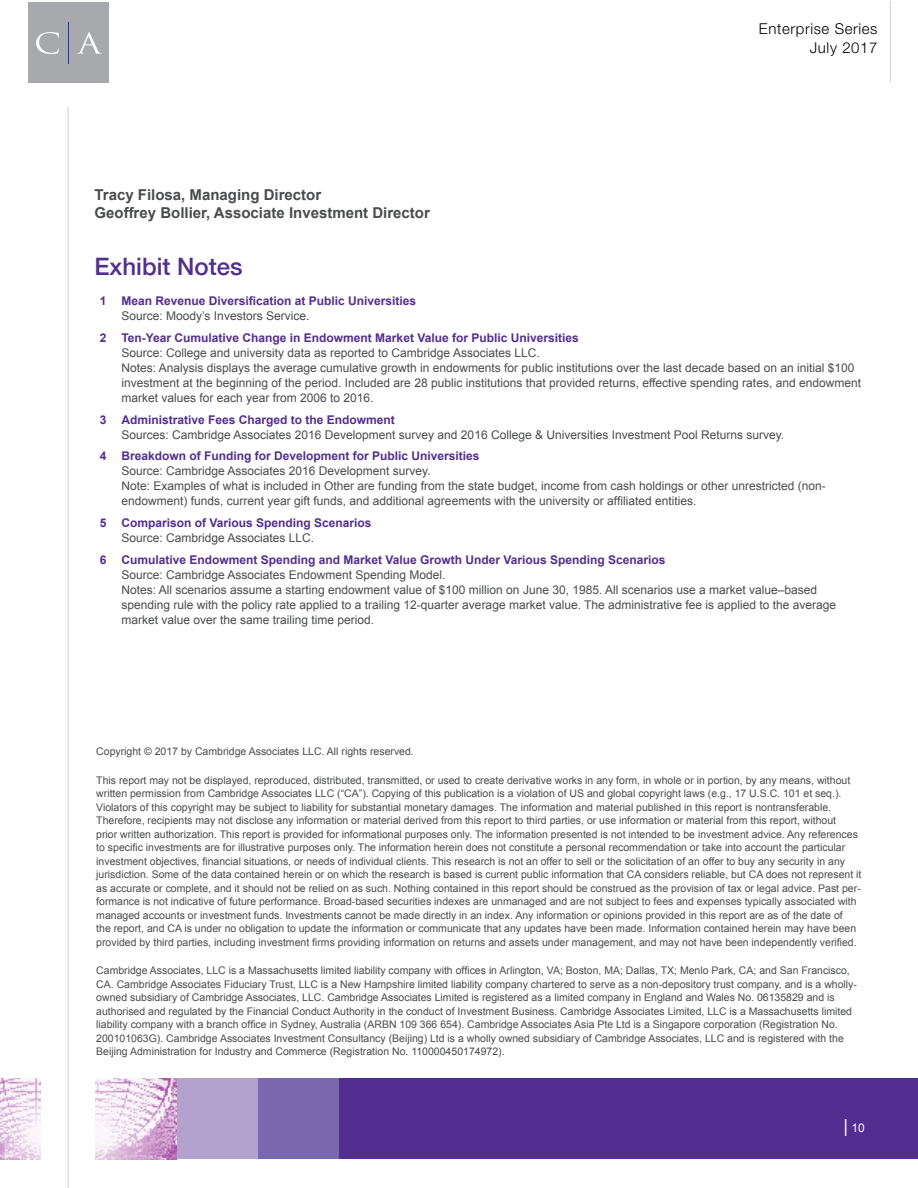
<style>
.page{position:relative;width:918px;height:1188px;background:#fff}
.page>*{position:absolute;margin:0;border:0;box-sizing:border-box;transform-origin:0 0}
.t1{font:500 24px "Helvetica Neue LT";color:#522e92}
.t2{font:700 15px/18px "Arial";color:#4a4b4c}
.t3{font:300 15px/19.5px "Helvetica Neue LT Std";letter-spacing:.04em;color:#000;text-align:right}
.t4{font:12px/15px "Arial";color:#4a4b4c}
.t5{font:700 12px "Arial";color:#522e92}
.t6{font:12px "Arial";color:#fff}
.t7{font:10.5px/13.5px "Arial";color:#4a4b4c}
.s1{font-size:18px}
</style>
<div class="page">
<img style="left:0;top:1078px;width:41px;height:81px">
<img style="left:96px;top:1078px;width:80px;height:81px">
<div style="left:177px;top:1078px;width:81px;height:81px;background:#b3a2ce"></div>
<hr style="left:68px;top:107px;width:1px;height:1081px;background:#dfcce4">
<div style="left:28px;top:2px;width:81px;height:81px;background:#a8a9ac"></div>
<hr style="left:68px;top:22px;width:1px;height:42px;background:#233b76">
<svg style="left:36px;top:32px;width:66px;height:22px"></svg>
<div style="left:339px;top:1078px;width:579px;height:81px;background:#522e91"></div>
<div style="left:258px;top:1078px;width:81px;height:81px;background:#7a68ae"></div>
<hr style="left:890px;top:1px;width:1px;height:81px;background:#ddcce4">
<h2 class="t3" style="left:759px;top:18px;width:120px">Enterprise Series<br>July 2017</h2>
<h2 class="t2" style="left:94px;top:186px;width:337px">Tracy Filosa, Managing Director<br>Geoffrey Bollier, Associate Investment Director</h2>
<h1 class="t1" style="left:94px;top:252px;width:150px">Exhibit Notes</h1>
<p class="t5" style="left:100px;top:293px;width:8px">1</p>
<p class="t5" style="left:122px;top:293px;width:296px">Mean Revenue Diversification at Public Universities</p>
<p class="t4" style="left:122px;top:309px;width:189px">Source: Moody’s Investors Service.</p>
<p class="t5" style="left:100px;top:330px;width:8px">2</p>
<p class="t5" style="left:122px;top:330px;width:459px">Ten-Year Cumulative Change in Endowment Market Value for Public Universities</p>
<p class="t4" style="left:122px;top:345px;width:741px">Source: College and university data as reported to Cambridge Associates LLC.<br>Notes: Analysis displays the average cumulative growth in endowments for public institutions over the last decade based on an initial $100 investment at the beginning of the period. Included are 28 public institutions that provided returns, effective spending rates, and endowment market values for each year from 2006 to 2016.</p>
<p class="t5" style="left:100px;top:411px;width:8px">3</p>
<p class="t5" style="left:122px;top:411px;width:275px">Administrative Fees Charged to the Endowment</p>
<p class="t4" style="left:122px;top:427px;width:664px">Sources: Cambridge Associates 2016 Development survey and 2016 College &amp; Universities Investment Pool Returns survey.</p>
<p class="t5" style="left:100px;top:448px;width:8px">4</p>
<p class="t5" style="left:122px;top:448px;width:360px">Breakdown of Funding for Development for Public Universities</p>
<p class="t4" style="left:122px;top:464px;width:706px">Source: Cambridge Associates 2016 Development survey.<br>Note: Examples of what is included in Other are funding from the state budget, income from cash holdings or other unrestricted (non&shy;endowment) funds, current year gift funds, and additional agreements with the university or affiliated entities.</p>
<p class="t5" style="left:100px;top:515px;width:8px">5</p>
<p class="t5" style="left:122px;top:515px;width:252px">Comparison of Various Spending Scenarios</p>
<p class="t4" style="left:122px;top:531px;width:194px">Source: Cambridge Associates LLC.</p>
<p class="t5" style="left:100px;top:552px;width:8px">6</p>
<p class="t5" style="left:122px;top:552px;width:546px">Cumulative Endowment Spending and Market Value Growth Under Various Spending Scenarios</p>
<p class="t4" style="left:122px;top:567px;width:716px">Source: Cambridge Associates Endowment Spending Model.<br>Notes: All scenarios assume a starting endowment value of $100 million on June 30, 1985. All scenarios use a market value–based spending rule with the policy rate applied to a trailing 12-quarter average market value. The administrative fee is applied to the average market value over the same trailing time period.</p>
<p class="t7" style="left:96px;top:745px;width:319px">Copyright © 2017 by Cambridge Associates LLC. All rights reserved.</p>
<p class="t7" style="left:96px;top:773px;width:767px">This report may not be displayed, reproduced, distributed, transmitted, or used to create derivative works in any form, in whole or in portion, by any means, without written permission from Cambridge Associates LLC (“CA”). Copying of this publication is a violation of US and global copyright laws (e.g., 17 U.S.C. 101 et seq.).<br>Violators of this copyright may be subject to liability for substantial monetary damages. The information and material published in this report is nontransferable.<br>Therefore, recipients may not disclose any information or material derived from this report to third parties, or use information or material from this report, without<br>prior written authorization. This report is provided for informational purposes only. The information presented is not intended to be investment advice. Any references to specific investments are for illustrative purposes only. The information herein does not constitute a personal recommendation or take into account the particular investment objectives, financial situations, or needs of individual clients. This research is not an offer to sell or the solicitation of an offer to buy any security in any jurisdiction. Some of the data contained herein or on which the research is based is current public information that CA considers reliable, but CA does not represent it as accurate or complete, and it should not be relied on as such. Nothing contained in this report should be construed as the provision of tax or legal advice. Past per&shy;formance is not indicative of future performance. Broad-based securities indexes are unmanaged and are not subject to fees and expenses typically associated with managed accounts or investment funds. Investments cannot be made directly in an index. Any information or opinions provided in this report are as of the date of<br>the report, and CA is under no obligation to update the information or communicate that any updates have been made. Information contained herein may have been provided by third parties, including investment firms providing information on returns and assets under management, and may not have been independently verified.</p>
<p class="t7" style="left:96px;top:964px;width:762px">Cambridge Associates, LLC is a Massachusetts limited liability company with offices in Arlington, VA; Boston, MA; Dallas, TX; Menlo Park, CA; and San Francisco, CA. Cambridge Associates Fiduciary Trust, LLC is a New Hampshire limited liability company chartered to serve as a non-depository trust company, and is a wholly&shy;owned subsidiary of Cambridge Associates, LLC. Cambridge Associates Limited is registered as a limited company in England and Wales No. 06135829 and is authorised and regulated by the Financial Conduct Authority in the conduct of Investment Business. Cambridge Associates Limited, LLC is a Massachusetts limited liability company with a branch office in Sydney, Australia (ARBN 109 366 654). Cambridge Associates Asia Pte Ltd is a Singapore corporation (Registration No.<br>200101063G). Cambridge Associates Investment Consultancy (Beijing) Ltd is a wholly owned subsidiary of Cambridge Associates, LLC and is registered with the Beijing Administration for Industry and Commerce (Registration No. 110000450174972).</p>
<p class="t6" style="left:843px;top:1120px;width:23px"><span class="s1">|</span> 10</p>
</div>
